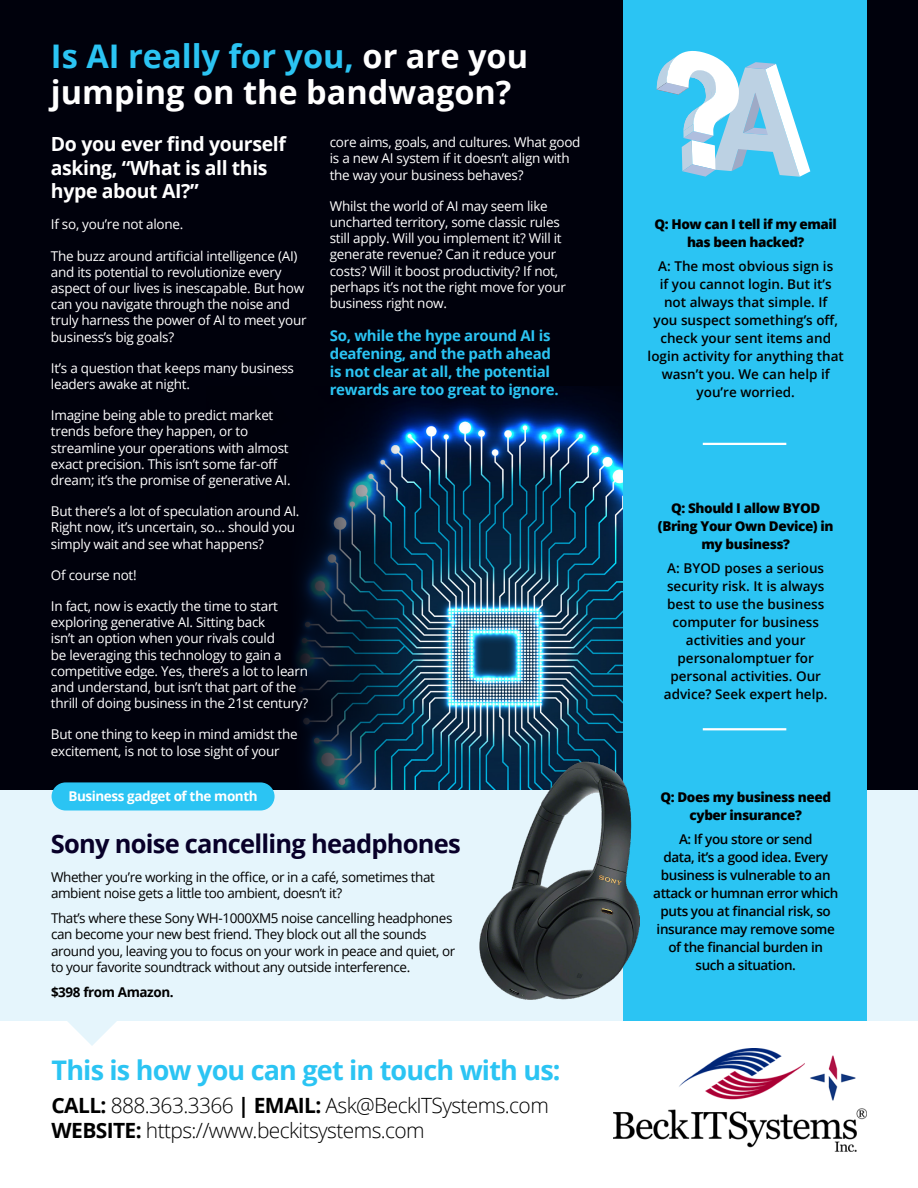
<style>
.page{position:relative;width:918px;height:1188px;background:#fff}
.page>*{position:absolute;margin:0;border:0;box-sizing:border-box;transform-origin:0 0}
.Body_Text{font:700 32.55px/36px "Open Sans";color:#fff}
.Body_Text-2{font:700 27px "Open Sans";letter-spacing:-.03em;color:#2bc4f3}
.Body_Text-3{font:700 25.5px "Open Sans";letter-spacing:-.03em;color:#080029}
.Body_Text-4{font:300 21px "Open Sans";letter-spacing:-.03em;color:#000}
.Body_Text-5{font:700 19.5px/23.4px "Open Sans";letter-spacing:-.02em;color:#fff}
.Body_Text-6{font:700 15px/18px "Open Sans";letter-spacing:-.02em;color:#2bc4f3}
.Body_Text-7{font:13.5px/16.2px "Open Sans";letter-spacing:-.02em;color:#fff}
.Body_Text-8{font:600 13.5px/18px "Open Sans";color:#000;text-align:center}
.Body_Text-9{font:13.5px/16.2px "Open Sans";letter-spacing:-.03em;color:#000}
.Body_Text-10{font:600 13.5px/18px "Open Sans";letter-spacing:-.03em;color:#000;text-align:center}
.Body_Text-11{font:800 13.5px/18px "Open Sans";letter-spacing:-.03em;color:#000;text-align:center}
.Body_Text-12{font:700 13.5px "Open Sans";letter-spacing:-.03em;color:#fff}
.Body_Text-13{font:700 13.5px "Open Sans";letter-spacing:-.03em;color:#000}
.s1{color:#2bc4f3}
.s2{font-weight:700}
</style>
<div class="page">
<div style="left:0;top:0;width:918px;height:801px;background:#00010c"></div>
<img style="left:274px;top:386px;width:349px;height:405px">
<div style="left:0;top:791px;width:918px;height:230px;background:#e5f5fc"></div>
<svg style="left:67px;top:1021px;width:50px;height:25px"></svg>
<div style="left:623px;top:0;width:244px;height:1021px;background:#2bc4f3"></div>
<hr style="left:703px;top:443px;width:83px;height:2px;background:#fff">
<svg style="left:657px;top:50px;width:153px;height:127px"></svg>
<hr style="left:703px;top:728px;width:83px;height:2px;background:#fff">
<div style="left:52px;top:782px;width:223px;height:29px;background:#2bc4f3;border-radius:14px"></div>
<img style="left:479px;top:762px;width:160px;height:237px">
<img style="left:614px;top:1049px;width:253px;height:103px">
<p class="Body_Text" style="left:51px;top:38px;width:479px"><span class="s1">Is AI really for you,</span> or are you jumping on the bandwagon?</p>
<p class="Body_Text-5" style="left:51px;top:132px;width:236px">Do you ever find yourself asking, “What is all this hype about AI?”</p>
<p class="Body_Text-7" style="left:51px;top:216px;width:134px">If so, you’re not alone.</p>
<p class="Body_Text-7" style="left:51px;top:247px;width:257px">The buzz around artificial intelligence (AI) and its potential to revolutionize every aspect of our lives is inescapable. But how can you navigate through the noise and truly harness the power of AI to meet your business’s big goals?</p>
<p class="Body_Text-7" style="left:51px;top:359px;width:245px">It’s a question that keeps many business leaders awake at night.</p>
<p class="Body_Text-7" style="left:51px;top:407px;width:241px">Imagine being able to predict market trends before they happen, or to streamline your operations with almost exact precision. This isn’t some far-off dream; it’s the promise of generative AI.</p>
<p class="Body_Text-7" style="left:51px;top:503px;width:250px">But there’s a lot of speculation around AI.<br>Right now, it’s uncertain, so… should you simply wait and see what happens?</p>
<p class="Body_Text-7" style="left:51px;top:566px;width:87px">Of course not!</p>
<p class="Body_Text-7" style="left:51px;top:598px;width:259px">In fact, now is exactly the time to start exploring generative AI. Sitting back<br>isn’t an option when your rivals could<br>be leveraging this technology to gain a competitive edge. Yes, there’s a lot to learn and understand, but isn’t that part of the thrill of doing business in the 21st century?</p>
<p class="Body_Text-7" style="left:51px;top:726px;width:248px">But one thing to keep in mind amidst the excitement, is not to lose sight of your</p>
<p class="Body_Text-12" style="left:68px;top:786px;width:191px">Business gadget of the month</p>
<p class="Body_Text-7" style="left:330px;top:134px;width:252px">core aims, goals, and cultures. What good is a new AI system if it doesn’t align with the way your business behaves?</p>
<p class="Body_Text-7" style="left:330px;top:197px;width:238px">Whilst the world of AI may seem like uncharted territory, some classic rules still apply. Will you implement it? Will it generate revenue? Can it reduce your costs? Will it boost productivity? If not, perhaps it’s not the right move for your business right now.</p>
<p class="Body_Text-6" style="left:330px;top:326px;width:231px">So, while the hype around AI is deafening, and the path ahead is not clear at all, the potential rewards are too great to ignore.</p>
<p class="Body_Text-3" style="left:51px;top:826px;width:411px">Sony noise cancelling headphones</p>
<p class="Body_Text-9" style="left:51px;top:868px;width:386px">Whether you’re working in the office, or in a café, sometimes that ambient noise gets a little too ambient, doesn’t it?</p>
<p class="Body_Text-9" style="left:51px;top:910px;width:406px">That’s where these Sony WH-1000XM5 noise cancelling headphones can become your new best friend. They block out all the sounds around you, leaving you to focus on your work in peace and quiet, or to your favorite soundtrack without any outside interference.</p>
<p class="Body_Text-13" style="left:51px;top:983px;width:124px">$398 from Amazon.</p>
<p class="Body_Text-2" style="left:52px;top:1051px;width:511px">This is how you can get in touch with us:</p>
<p class="Body_Text-4" style="left:52px;top:1091px;width:499px"><span class="s2">CALL:</span> 888.363.3366 <span class="s2">| EMAIL:</span> Ask@BeckITSystems.com</p>
<p class="Body_Text-4" style="left:52px;top:1116px;width:375px"><span class="s2">WEBSITE:</span> https://www.beckitsystems.com</p>
<p class="Body_Text-11" style="left:654px;top:215px;width:184px">Q: How can I tell if my email has been hacked?</p>
<p class="Body_Text-8" style="left:648px;top:257px;width:198px">A: The most obvious sign is<br>if you cannot login. But it’s not always that simple. If<br>you suspect something’s off, check your sent items and login activity for anything that wasn’t you. We can help if you’re worried.</p>
<p class="Body_Text-11" style="left:658px;top:498px;width:177px">Q: Should I allow BYOD (Bring Your Own Device) in my business?</p>
<p class="Body_Text-8" style="left:664px;top:559px;width:165px">A: BYOD poses a serious security risk. It is always best to use the business computer for business activities and your personalomptuer for personal activities. Our advice? Seek expert help.</p>
<p class="Body_Text-11" style="left:660px;top:787px;width:172px">Q: Does my business need cyber insurance?</p>
<p class="Body_Text-10" style="left:653px;top:829px;width:186px">A: If you store or send<br>data, it’s a good idea. Every business is vulnerable to an attack or humnan error which puts you at financial risk, so insurance may remove some of the financial burden in such a situation.</p>
</div>
